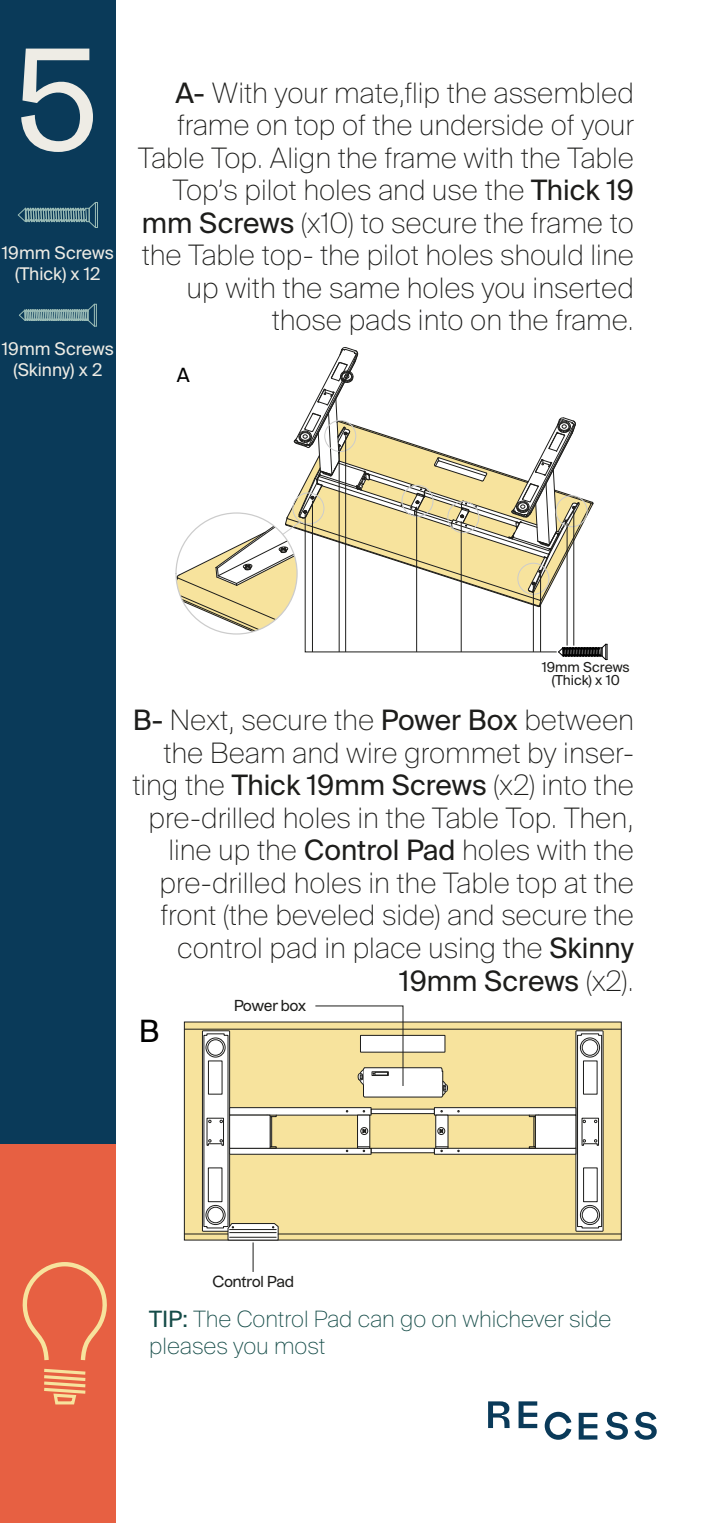
<style>
.page{position:relative;width:704px;height:1523px;background:#fff}
.page>*{position:absolute;margin:0;border:0;box-sizing:border-box;transform-origin:0 0}
.t1{font:143.75px "Uxum Grotesque";color:#eeece5}
.t2{font:30.75px "Suisse Intl";color:#000}
.t3{font:100 28.12px/32.5px "Suisse Intl";color:#1d1d1b;text-align:right}
.t4{font:100 22.5px/27px "Suisse Intl";color:#154c48}
.t5{font:19.62px "Suisse Intl";color:#000}
.t6{font:17.5px/21px "Suisse Intl";color:#eeece5;text-align:center}
.t7{font:15.62px "Uxum Grotesque";letter-spacing:-.055em;color:#1d1d1b}
.t8{font:13.75px/13.1px "Suisse Intl";color:#1d1d1b;text-align:center}
.s1{font-weight:400}
</style>
<div class="page">
<svg style="left:605px;top:1411px;width:22px;height:28px"></svg>
<svg style="left:634px;top:1411px;width:22px;height:28px"></svg>
<svg style="left:518px;top:1401px;width:19px;height:27px"></svg>
<svg style="left:578px;top:1412px;width:19px;height:27px"></svg>
<svg style="left:544px;top:1411px;width:27px;height:28px"></svg>
<svg style="left:488px;top:1401px;width:21px;height:27px"></svg>
<div style="left:0;top:0;width:116px;height:1144px;background:#0a3a59"></div>
<div style="left:0;top:1144px;width:116px;height:378px;background:#e76042"></div>
<svg style="left:22px;top:1262px;width:85px;height:143px"></svg>
<div style="left:184px;top:1022px;width:437px;height:218px;background:#f7e39d"></div>
<div style="left:202px;top:1030px;width:27px;height:201px;border:1px solid #1d1d1b"></div>
<hr style="left:184px;top:1029px;width:437px;height:1px;background:#1d1d1b">
<div style="left:229px;top:1107px;width:142px;height:8px;background:#fff;border:1px solid #1d1d1b"></div>
<svg style="left:278px;top:1148px;width:93px;height:6px"></svg>
<svg style="left:371px;top:1109px;width:63px;height:4px"></svg>
<svg style="left:371px;top:1148px;width:63px;height:5px"></svg>
<div style="left:357px;top:1115px;width:12px;height:33px;background:#fff;border:1px solid #1d1d1b"></div>
<div style="left:360px;top:1127px;width:7px;height:7px;border:1px solid #1d1d1b;border-radius:50%"></div>
<svg style="left:362px;top:1129px;width:4px;height:4px"></svg>
<svg style="left:357px;top:1146px;width:12px;height:5px"></svg>
<hr style="left:184px;top:1233px;width:44px;height:1px;background:#1d1d1b">
<svg style="left:204px;top:1033px;width:74px;height:207px"></svg>
<hr style="left:229px;top:1229px;width:47px;height:1px;background:#1d1d1b">
<hr style="left:229px;top:1232px;width:47px;height:1px;background:#1d1d1b">
<hr style="left:229px;top:1237px;width:47px;height:1px;background:#1d1d1b">
<div style="left:575px;top:1030px;width:27px;height:201px;border:1px solid #1d1d1b"></div>
<hr style="left:278px;top:1233px;width:343px;height:1px;background:#1d1d1b">
<svg style="left:577px;top:1033px;width:24px;height:195px;background:#d9d9d9"></svg>
<div style="left:434px;top:1107px;width:141px;height:8px;background:#fff;border:1px solid #1d1d1b"></div>
<svg style="left:434px;top:1148px;width:141px;height:6px"></svg>
<div style="left:435px;top:1115px;width:13px;height:33px;background:#fff;border:1px solid #1d1d1b"></div>
<div style="left:437px;top:1127px;width:7px;height:7px;border:1px solid #1d1d1b;border-radius:50%"></div>
<svg style="left:439px;top:1129px;width:4px;height:4px"></svg>
<svg style="left:435px;top:1146px;width:12px;height:5px"></svg>
<svg style="left:528px;top:1146px;width:7px;height:2px"></svg>
<div style="left:535px;top:1115px;width:40px;height:33px;background:#fff"></div>
<hr style="left:253px;top:1242px;width:1px;height:30px;background:#1d1d1b">
<svg style="left:315px;top:1005px;width:132px;height:92px"></svg>
<svg style="left:18px;top:202px;width:80px;height:26px"></svg>
<svg style="left:19px;top:304px;width:78px;height:23px"></svg>
<svg style="left:176px;top:347px;width:431px;height:313px"></svg>
<hr style="left:312px;top:501px;width:1px;height:151px;background:#1d1d1b">
<h1 class="t1" style="left:15px;top:3px;width:86px">5</h1>
<p class="t6" style="left:2px;top:243px;width:113px">19mm Screws (Thick) x 12</p>
<p class="t6" style="left:2px;top:339px;width:113px">19mm Screws (Skinny) x 2</p>
<p class="t3" style="left:138px;top:76px;width:497px"><span class="s1">A-</span> With your mate,flip the assembled frame on top of the underside of your Table Top. Align the frame with the Table Top’s pilot holes and use the <span class="s1">Thick 19 mm Screws</span> (x10) to secure the frame to the Table top- the pilot holes should line up with the same holes you inserted those pads into on the frame.</p>
<p class="t5" style="left:177px;top:364px;width:14px">A</p>
<p class="t8" style="left:541px;top:661px;width:89px">19mm Screws (Thick) x 10</p>
<p class="t3" style="left:132px;top:704px;width:502px"><span class="s1">B-</span> Next, secure the <span class="s1">Power Box</span> between the Beam and wire grommet by inser&shy;ting the <span class="s1">Thick 19mm Screws</span> (x2) into the pre-drilled holes in the Table Top. Then, line up the <span class="s1">Control Pad</span> holes with the pre-drilled holes in the Table top at the front (the beveled side) and secure the control pad in place using the <span class="s1">Skinny 19mm Screws</span> (x2).</p>
<p class="t2" style="left:139px;top:1013px;width:22px">B</p>
<p class="t7" style="left:234px;top:994px;width:74px">Power box</p>
<p class="t7" style="left:212px;top:1270px;width:83px">Control Pad</p>
<p class="t4" style="left:149px;top:1305px;width:463px"><span class="s1">TIP:</span> The Control Pad can go on whichever side pleases you most</p>
</div>
